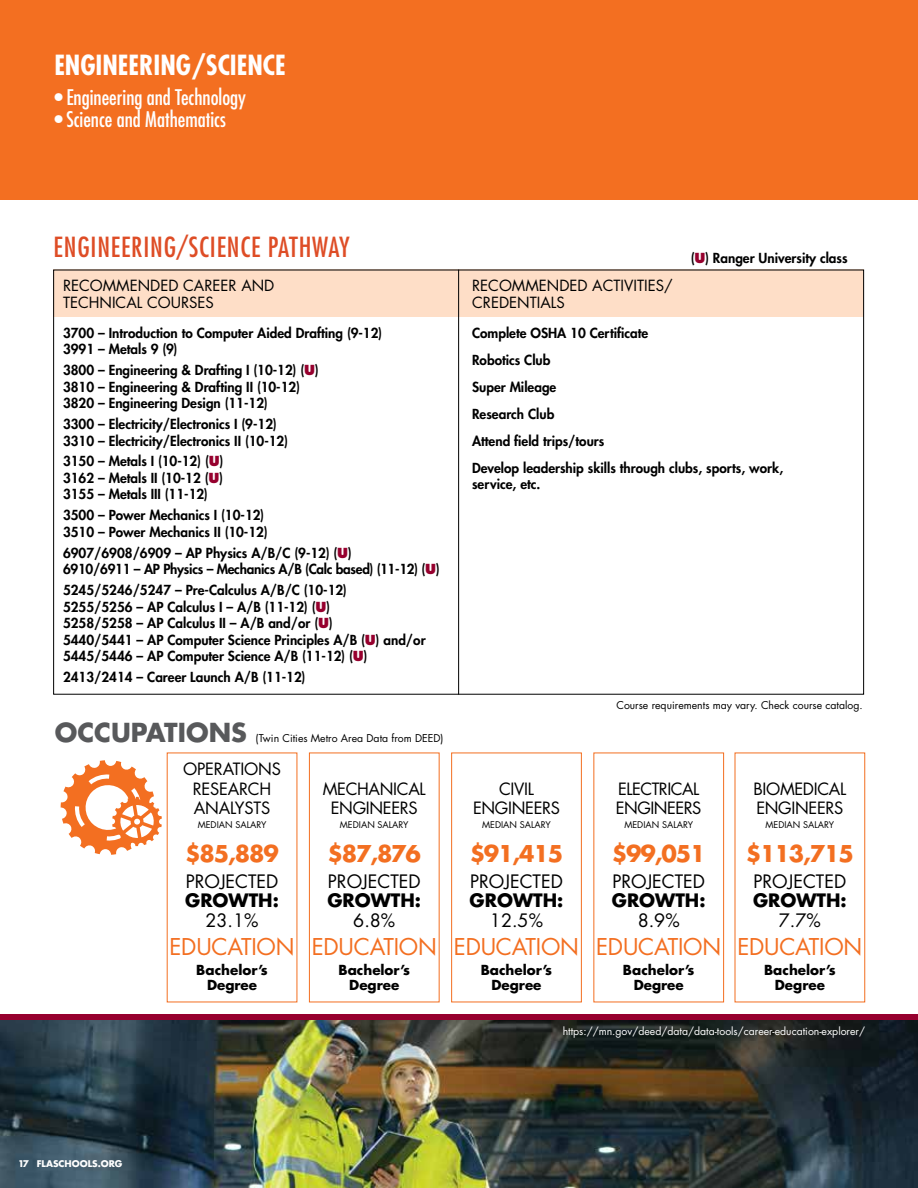
<style>
.page{position:relative;width:918px;height:1188px;background:#fff}
.page>*{position:absolute;margin:0;border:0;box-sizing:border-box;transform-origin:0 0}
.t1{font:condensed 27px "Futura";letter-spacing:.03em;color:#de4d26}
.t2{font:700 condensed 27px "Futura";color:#fff}
.t3{font:700 25.5px "Futura";color:#58595b}
.t4{font:22.5px "Futura";letter-spacing:-.01em;color:#f36f21}
.t5{font:700 22.5px "Futura";letter-spacing:-.05em;color:#f36f21}
.t6{font:condensed 21px "Futura";color:#fff}
.t7{font:18px "Futura";color:#000}
.t8{font:700 18px "Futura";color:#000}
.t9{font:16.5px/19.5px "Futura";letter-spacing:-.02em;color:#000;text-align:center}
.t10{font:15px/16.5px "Futura";color:#000}
.t11{font:800 13.5px/16.5px "Futura";color:#000}
.t12{font:800 13.5px/16.5px "Futura";letter-spacing:-.02em;color:#000}
.t13{font:700 13.5px/15px "Futura";color:#000;text-align:center}
.t14{font:10.5px "Futura";color:#000}
.t15{font:10.5px "Futura";color:#fff}
.t16{font:9px "Futura";color:#000}
.t17{font:700 9px "Futura";color:#fff}
.s1{color:#96002e}
</style>
<div class="page">
<div style="left:0;top:0;width:918px;height:200px;background:#f36f21"></div>
<img style="left:0;top:1020px;width:918px;height:168px">
<div style="left:54px;top:270px;width:810px;height:47px;background:#fedec7"></div>
<hr style="left:458px;top:270px;width:1px;height:425px;background:#000">
<div style="left:309px;top:753px;width:131px;height:249px;border:1px solid #f36f21"></div>
<div style="left:451px;top:753px;width:131px;height:249px;border:1px solid #f36f21"></div>
<div style="left:593px;top:753px;width:131px;height:249px;border:1px solid #f36f21"></div>
<div style="left:735px;top:753px;width:130px;height:249px;border:1px solid #f36f21"></div>
<svg style="left:61px;top:760px;width:101px;height:95px"></svg>
<div style="left:0;top:1014px;width:918px;height:6px;background:#96002e"></div>
<h1 class="t2" style="left:54px;top:48px;width:233px">ENGINEERING/SCIENCE</h1>
<h3 class="t6" style="left:54px;top:84px;width:193px">• Engineering and Technology</h3>
<h3 class="t6" style="left:54px;top:106px;width:173px">• Science and Mathematics</h3>
<h1 class="t1" style="left:54px;top:230px;width:298px">ENGINEERING/SCIENCE PATHWAY</h1>
<p class="t10" style="left:63px;top:277px;width:213px">RECOMMENDED CAREER AND<br>TECHNICAL COURSES</p>
<p class="t11" style="left:63px;top:324px;width:321px">3700 – Introduction to Computer Aided Drafting (9-12)<br>3991 – Metals 9 (9)</p>
<p class="t11" style="left:63px;top:362px;width:257px">3800 – Engineering &amp; Drafting I (10-12) (<span class="s1">U</span>)<br>3810 – Engineering &amp; Drafting II (10-12)<br>3820 – Engineering Design (11-12)</p>
<p class="t11" style="left:63px;top:416px;width:227px">3300 – Electricity/Electronics I (9-12)<br>3310 – Electricity/Electronics II (10-12)</p>
<p class="t11" style="left:63px;top:453px;width:162px;text-align:justify">3150 – Metals I (10-12) (<span class="s1">U</span>)<br>3162 – Metals II (10-12 (<span class="s1">U</span>)<br>3155 – Metals III (11-12)</p>
<p class="t11" style="left:63px;top:507px;width:206px">3500 – Power Mechanics I (10-12)<br>3510 – Power Mechanics II (10-12)</p>
<p class="t12" style="left:63px;top:544px;width:378px">6907/6908/6909 – AP Physics A/B/C (9-12) (<span class="s1">U</span>)<br>6910/6911 – AP Physics – Mechanics A/B (Calc based) (11-12) (<span class="s1">U</span>)</p>
<p class="t11" style="left:63px;top:582px;width:364px">5245/5246/5247 – Pre-Calculus A/B/C (10-12)<br>5255/5256 – AP Calculus I – A/B (11-12) (<span class="s1">U</span>)<br>5258/5258 – AP Calculus II – A/B and/or (<span class="s1">U</span>)<br>5440/5441 – AP Computer Science Principles A/B (<span class="s1">U</span>) and/or 5445/5446 – AP Computer Science A/B (11-12) (<span class="s1">U</span>)</p>
<p class="t11" style="left:63px;top:669px;width:244px">2413/2414 – Career Launch A/B (11-12)</p>
<h2 class="t3" style="left:55px;top:714px;width:194px">OCCUPATIONS</h2>
<p class="t14" style="left:256px;top:731px;width:189px">(Twin Cities Metro Area Data from DEED)</p>
<p class="t9" style="left:183px;top:759px;width:99px">OPERATIONS<br>RESEARCH<br>ANALYSTS</p>
<p class="t16" style="left:198px;top:818px;width:70px">MEDIAN SALARY</p>
<h3 class="t5" style="left:185px;top:838px;width:95px">$85,889</h3>
<h3 class="t7" style="left:186px;top:869px;width:94px">PROJECTED</h3>
<h3 class="t8" style="left:185px;top:888px;width:95px">GROWTH:</h3>
<h3 class="t7" style="left:205px;top:908px;width:55px">23.1%</h3>
<h3 class="t4" style="left:170px;top:931px;width:127px">EDUCATION</h3>
<p class="t13" style="left:196px;top:962px;width:73px">Bachelor’s<br>Degree</p>
<p class="t9" style="left:323px;top:779px;width:105px">MECHANICAL<br>ENGINEERS</p>
<p class="t16" style="left:340px;top:818px;width:70px">MEDIAN SALARY</p>
<h3 class="t5" style="left:327px;top:838px;width:95px">$87,876</h3>
<h3 class="t7" style="left:328px;top:869px;width:94px">PROJECTED</h3>
<h3 class="t8" style="left:327px;top:888px;width:95px">GROWTH:</h3>
<h3 class="t7" style="left:353px;top:908px;width:44px">6.8%</h3>
<h3 class="t4" style="left:312px;top:931px;width:127px">EDUCATION</h3>
<p class="t13" style="left:339px;top:962px;width:73px">Bachelor’s<br>Degree</p>
<p class="t11" style="left:691px;top:249px;width:158px">(<span class="s1">U</span>) Ranger University class</p>
<p class="t10" style="left:472px;top:277px;width:202px">RECOMMENDED ACTIVITIES/<br>CREDENTIALS</p>
<p class="t11" style="left:472px;top:319px;width:313px;line-height:27px">Complete OSHA 10 Certificate<br>Robotics Club<br>Super Mileage<br>Research Club<br>Attend field trips/tours<br>Develop leadership skills through clubs, sports, work,</p>
<p class="t11" style="left:472px;top:476px;width:70px">service, etc.</p>
<p class="t14" style="left:616px;top:698px;width:248px">Course requirements may vary. Check course catalog.</p>
<p class="t9" style="left:753px;top:779px;width:94px;text-align:left">BIOMEDICAL<br>ENGINEERS</p>
<p class="t16" style="left:766px;top:818px;width:70px">MEDIAN SALARY</p>
<h3 class="t5" style="left:746px;top:838px;width:109px">$113,715</h3>
<h3 class="t7" style="left:753px;top:869px;width:94px">PROJECTED</h3>
<h3 class="t8" style="left:753px;top:888px;width:95px">GROWTH:</h3>
<h3 class="t7" style="left:779px;top:908px;width:44px">7.7%</h3>
<h3 class="t4" style="left:737px;top:931px;width:127px">EDUCATION</h3>
<p class="t13" style="left:764px;top:962px;width:73px">Bachelor’s<br>Degree</p>
<p class="t15" style="left:563px;top:1023px;width:304px">https://mn.gov/deed/data/data-tools/career-education-explorer/</p>
<p class="t9" style="left:616px;top:779px;width:87px;text-align:left">ELECTRICAL<br>ENGINEERS</p>
<p class="t16" style="left:624px;top:818px;width:70px">MEDIAN SALARY</p>
<h3 class="t5" style="left:612px;top:838px;width:95px">$99,051</h3>
<h3 class="t7" style="left:612px;top:869px;width:94px">PROJECTED</h3>
<h3 class="t8" style="left:612px;top:888px;width:95px">GROWTH:</h3>
<h3 class="t7" style="left:638px;top:908px;width:44px">8.9%</h3>
<h3 class="t4" style="left:596px;top:931px;width:127px">EDUCATION</h3>
<p class="t13" style="left:623px;top:962px;width:73px">Bachelor’s<br>Degree</p>
<p class="t9" style="left:473px;top:779px;width:88px">CIVIL<br>ENGINEERS</p>
<p class="t16" style="left:482px;top:818px;width:70px">MEDIAN SALARY</p>
<h3 class="t5" style="left:470px;top:838px;width:95px">$91,415</h3>
<h3 class="t7" style="left:470px;top:869px;width:94px">PROJECTED</h3>
<h3 class="t8" style="left:470px;top:888px;width:95px">GROWTH:</h3>
<h3 class="t7" style="left:490px;top:908px;width:55px">12.5%</h3>
<h3 class="t4" style="left:454px;top:931px;width:127px">EDUCATION</h3>
<p class="t13" style="left:481px;top:962px;width:73px">Bachelor’s<br>Degree</p>
<p class="t17" style="left:18px;top:1157px;width:106px">17 FLASCHOOLS.ORG</p>
</div>
